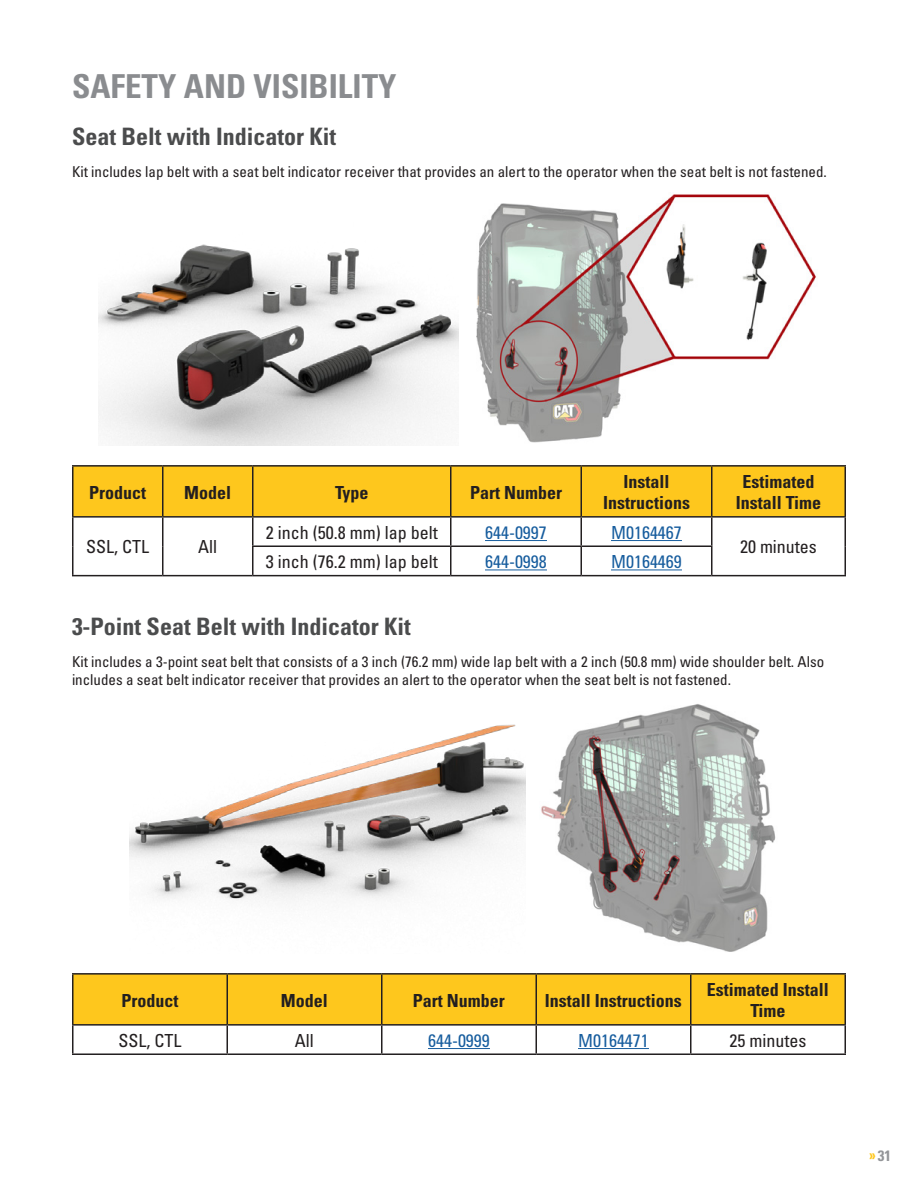
<style>
.page{position:relative;width:918px;height:1188px;background:#fff}
.page>*{position:absolute;margin:0;border:0;box-sizing:border-box;transform-origin:0 0}
.t1{font:33px "Univers LTCYR 67 Bold Cond";color:#8a8c8f}
.t2{font:24px "Univers LTCYR 67 Bold Cond";color:#4b4c4d}
.t3{font:18px/21.6px "Univers LTCYR 67 Bold Cond";color:#231f20;text-align:center}
.t4{font:condensed 18px "Univers LTCYR 57";color:#231f20}
.t5{font:condensed 18px "Univers LTCYR 57";color:#175d9e}
.t6{font:condensed 15px/18px "Univers LTCYR 57";color:#231f20}
.t7{font:15px "Univers LTCYR 67 Bold Cond";color:#939598}
.s1{color:#fec71d}
</style>
<div class="page">
<img style="left:98px;top:244px;width:360px;height:202px">
<img style="left:476px;top:194px;width:340px;height:249px">
<hr style="left:72px;top:465px;width:91px;height:2px;background:#231f20">
<hr style="left:72px;top:467px;width:2px;height:49px;background:#231f20">
<hr style="left:163px;top:465px;width:90px;height:2px;background:#231f20">
<hr style="left:253px;top:465px;width:198px;height:2px;background:#231f20">
<hr style="left:451px;top:465px;width:130px;height:2px;background:#231f20">
<hr style="left:581px;top:465px;width:131px;height:2px;background:#231f20">
<hr style="left:712px;top:465px;width:134px;height:2px;background:#231f20">
<hr style="left:844px;top:467px;width:2px;height:49px;background:#231f20">
<hr style="left:72px;top:516px;width:91px;height:2px;background:#231f20">
<hr style="left:72px;top:518px;width:2px;height:28px;background:#231f20">
<hr style="left:712px;top:516px;width:134px;height:2px;background:#231f20">
<hr style="left:844px;top:518px;width:2px;height:28px;background:#231f20">
<hr style="left:72px;top:546px;width:2px;height:29px;background:#231f20">
<svg style="left:73px;top:466px;width:772px;height:109px"></svg>
<hr style="left:844px;top:546px;width:2px;height:29px;background:#231f20">
<hr style="left:72px;top:575px;width:91px;height:1px;background:#231f20">
<hr style="left:163px;top:575px;width:90px;height:1px;background:#231f20">
<hr style="left:253px;top:575px;width:198px;height:1px;background:#231f20">
<hr style="left:451px;top:575px;width:130px;height:1px;background:#231f20">
<hr style="left:581px;top:575px;width:131px;height:1px;background:#231f20">
<hr style="left:712px;top:575px;width:134px;height:1px;background:#231f20">
<hr style="left:485px;top:540px;width:62px;height:1px;background:#175d9e">
<hr style="left:611px;top:540px;width:71px;height:1px;background:#175d9e">
<hr style="left:485px;top:569px;width:62px;height:1px;background:#175d9e">
<hr style="left:611px;top:569px;width:71px;height:1px;background:#175d9e">
<img style="left:130px;top:724px;width:396px;height:176px">
<img style="left:541px;top:704px;width:235px;height:248px">
<hr style="left:72px;top:973px;width:155px;height:2px;background:#231f20">
<hr style="left:72px;top:975px;width:2px;height:49px;background:#231f20">
<hr style="left:227px;top:973px;width:155px;height:2px;background:#231f20">
<hr style="left:382px;top:973px;width:154px;height:2px;background:#231f20">
<hr style="left:536px;top:973px;width:155px;height:2px;background:#231f20">
<hr style="left:691px;top:973px;width:155px;height:2px;background:#231f20">
<hr style="left:844px;top:975px;width:2px;height:49px;background:#231f20">
<hr style="left:72px;top:1024px;width:155px;height:2px;background:#231f20">
<hr style="left:72px;top:1026px;width:2px;height:27px;background:#231f20">
<svg style="left:73px;top:974px;width:772px;height:79px"></svg>
<hr style="left:691px;top:1024px;width:155px;height:2px;background:#231f20">
<hr style="left:690px;top:1026px;width:2px;height:27px;background:#231f20">
<hr style="left:844px;top:1026px;width:2px;height:27px;background:#231f20">
<hr style="left:72px;top:1053px;width:155px;height:2px;background:#231f20">
<hr style="left:227px;top:1053px;width:155px;height:2px;background:#231f20">
<hr style="left:382px;top:1053px;width:154px;height:2px;background:#231f20">
<hr style="left:536px;top:1053px;width:155px;height:2px;background:#231f20">
<hr style="left:691px;top:1053px;width:155px;height:2px;background:#231f20">
<hr style="left:428px;top:1048px;width:62px;height:1px;background:#175d9e">
<hr style="left:578px;top:1048px;width:71px;height:1px;background:#175d9e">
<h1 class="t1" style="left:72px;top:66px;width:326px">SAFETY AND VISIBILITY</h1>
<h2 class="t2" style="left:72px;top:122px;width:266px">Seat Belt with Indicator Kit</h2>
<p class="t6" style="left:72px;top:162px;width:756px">Kit includes lap belt with a seat belt indicator receiver that provides an alert to the operator when the seat belt is not fastened.</p>
<p class="t3" style="left:89px;top:481px;width:59px">Product</p>
<p class="t3" style="left:184px;top:481px;width:48px">Model</p>
<p class="t3" style="left:335px;top:481px;width:35px">Type</p>
<p class="t3" style="left:470px;top:481px;width:93px">Part Number</p>
<p class="t3" style="left:603px;top:470px;width:88px">Install<br>Instructions</p>
<p class="t3" style="left:736px;top:470px;width:87px">Estimated<br>Install Time</p>
<p class="t4" style="left:86px;top:536px;width:64px">SSL, CTL</p>
<p class="t4" style="left:198px;top:536px;width:20px">All</p>
<p class="t4" style="left:266px;top:521px;width:173px">2 inch (50.8 mm) lap belt</p>
<p class="t5" style="left:485px;top:521px;width:63px">644-0997</p>
<p class="t5" style="left:611px;top:521px;width:72px">M0164467</p>
<p class="t4" style="left:740px;top:536px;width:78px">20 minutes</p>
<p class="t4" style="left:266px;top:550px;width:173px">3 inch (76.2 mm) lap belt</p>
<p class="t5" style="left:485px;top:550px;width:63px">644-0998</p>
<p class="t5" style="left:611px;top:550px;width:72px">M0164469</p>
<h2 class="t2" style="left:72px;top:612px;width:340px">3-Point Seat Belt with Indicator Kit</h2>
<p class="t6" style="left:72px;top:652px;width:754px">Kit includes a 3-point seat belt that consists of a 3 inch (76.2 mm) wide lap belt with a 2 inch (50.8 mm) wide shoulder belt. Also includes a seat belt indicator receiver that provides an alert to the operator when the seat belt is not fastened.</p>
<p class="t3" style="left:121px;top:989px;width:59px">Product</p>
<p class="t3" style="left:281px;top:989px;width:48px">Model</p>
<p class="t3" style="left:413px;top:989px;width:93px">Part Number</p>
<p class="t3" style="left:545px;top:989px;width:138px">Install Instructions</p>
<p class="t3" style="left:707px;top:978px;width:124px">Estimated Install<br>Time</p>
<p class="t4" style="left:118px;top:1029px;width:64px">SSL, CTL</p>
<p class="t4" style="left:295px;top:1029px;width:20px">All</p>
<p class="t5" style="left:428px;top:1029px;width:63px">644-0999</p>
<p class="t5" style="left:578px;top:1029px;width:72px">M0164471</p>
<p class="t4" style="left:730px;top:1029px;width:78px">25 minutes</p>
<p class="t7" style="left:869px;top:1146px;width:23px"><span class="s1">»</span>31</p>
</div>
